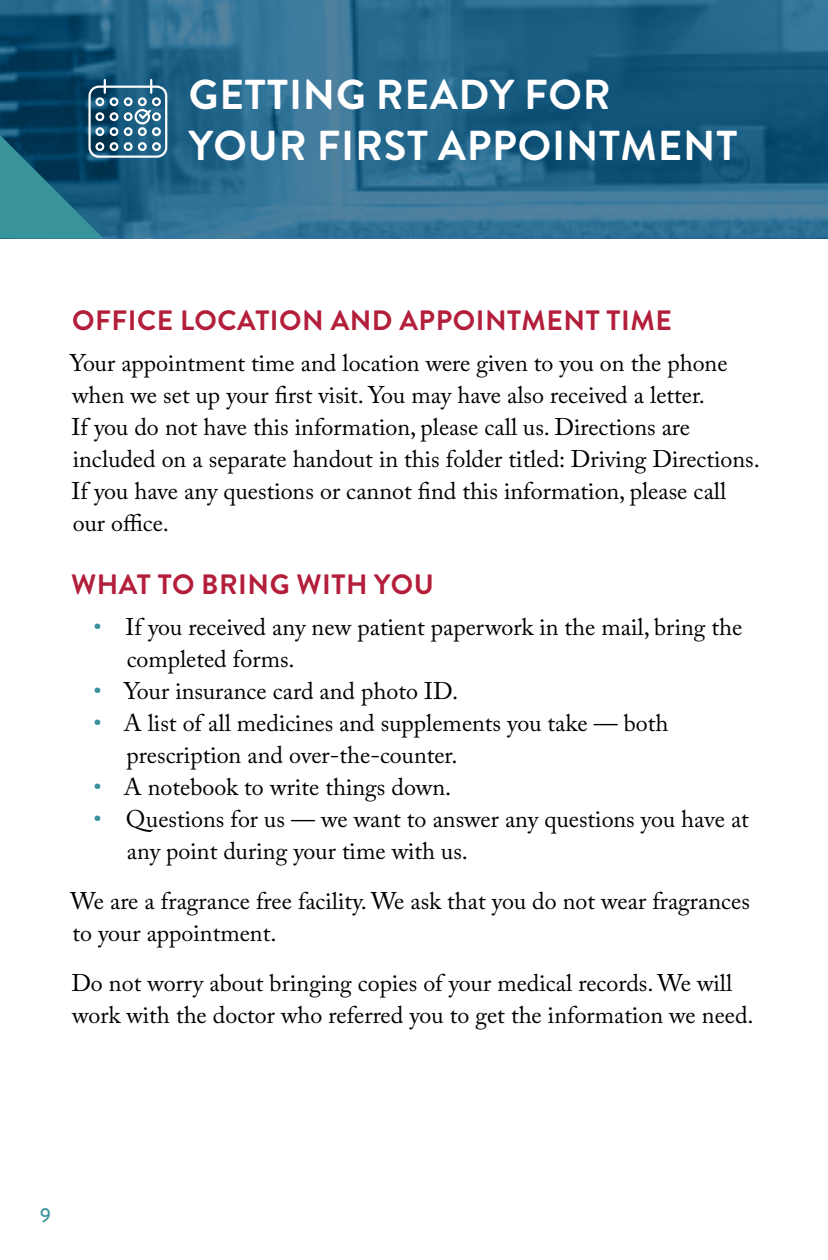
<style>
.page{position:relative;width:828px;height:1260px;background:#fff}
.page>*{position:absolute;margin:0;border:0;box-sizing:border-box;transform-origin:0 0}
.t1{font:700 41.8px/50.2px "Brandon Grotesque";letter-spacing:.02em;color:#fff}
.t2{font:700 28px "Brandon Grotesque";letter-spacing:.02em;color:#b31e3b}
.t3{font:24px/32px "Adobe Caslon Pro";color:#000}
.t4{font:500 20px "Brandon Grotesque";color:#38939b}
.s1{color:#38939b}
</style>
<div class="page">
<img style="left:0;top:0;width:828px;height:238px">
<div style="left:88px;top:86px;width:79px;height:72px;border:2px solid #fff;border-radius:9px"></div>
<svg style="left:0;top:80px;width:162px;height:158px;background:#25657f"></svg>
<h1 class="t1" style="left:189px;top:71px;width:550px">GETTING READY FOR<br>YOUR FIRST APPOINTMENT</h1>
<p class="t2" style="left:72px;top:301px;width:601px">OFFICE LOCATION AND APPOINTMENT TIME</p>
<p class="t3" style="left:70px;top:347px;width:691px">Your appointment time and location were given to you on the phone when we set up your first visit. You may have also received a letter.<br>If you do not have this information, please call us. Directions are included on a separate handout in this folder titled: Driving Directions.<br>If you have any questions or cannot find this information, please call our office.</p>
<p class="t2" style="left:71px;top:565px;width:364px">WHAT TO BRING WITH YOU</p>
<p class="t3" style="left:127px;top:611px;width:617px;text-indent:-33px"><span class="s1">•</span> If you received any new patient paperwork in the mail, bring the completed forms.</p>
<p class="t3" style="left:93px;top:675px;width:366px"><span class="s1">•</span> Your insurance card and photo ID.</p>
<p class="t3" style="left:127px;top:707px;width:543px;text-indent:-33px"><span class="s1">•</span> A list of all medicines and supplements you take — both prescription and over-the-counter.</p>
<p class="t3" style="left:93px;top:771px;width:359px"><span class="s1">•</span> A notebook to write things down.</p>
<p class="t3" style="left:127px;top:803px;width:624px;text-indent:-33px"><span class="s1">•</span> Questions for us — we want to answer any questions you have at any point during your time with us.</p>
<p class="t3" style="left:71px;top:885px;width:681px">We are a fragrance free facility. We ask that you do not wear fragrances to your appointment.</p>
<p class="t3" style="left:71px;top:967px;width:684px">Do not worry about bringing copies of your medical records. We will work with the doctor who referred you to get the information we need.</p>
<p class="t4" style="left:40px;top:1201px;width:12px">9</p>
</div>
